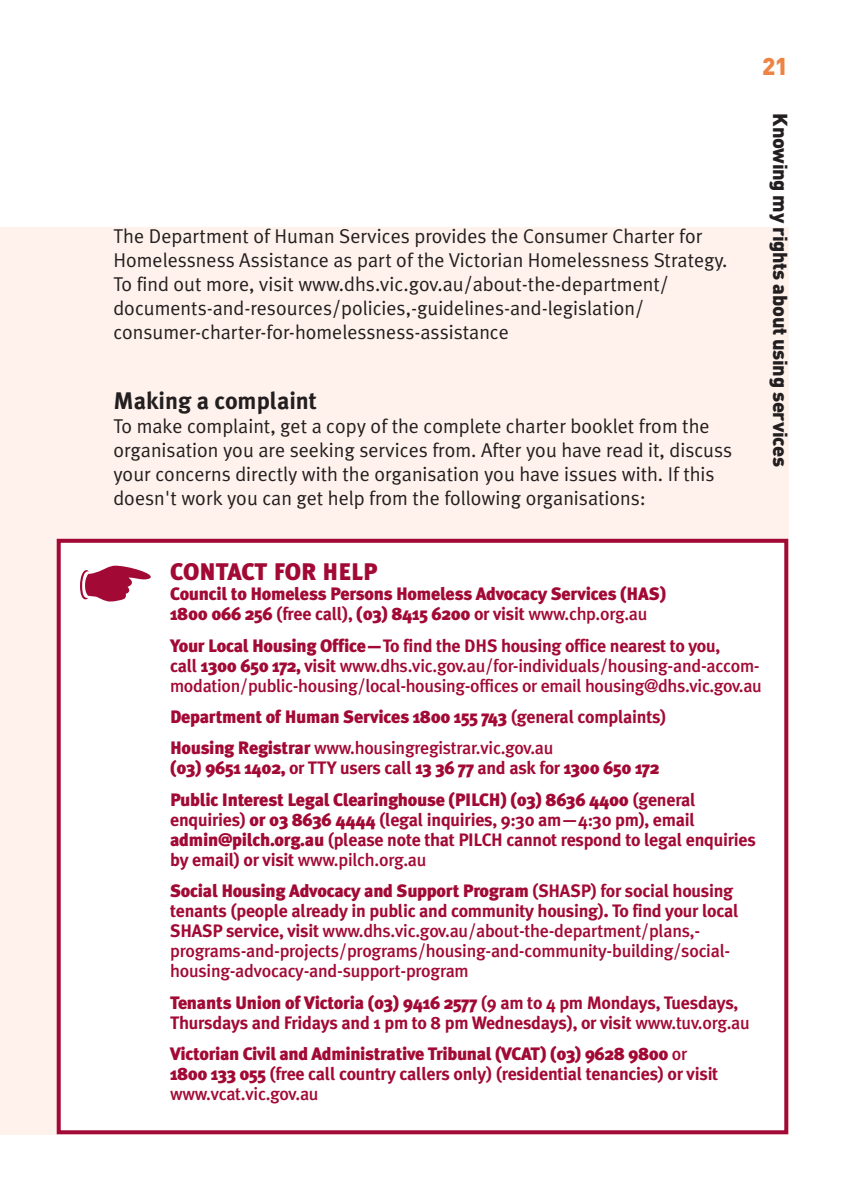
<style>
.page{position:relative;width:845px;height:1191px;background:#fff}
.page>*{position:absolute;margin:0;border:0;box-sizing:border-box;transform-origin:0 0}
.t1{font:700 24px "Meta Plus";color:#231f20}
.t2{font:900 24px "Meta Plus";color:#a20a35}
.t3{font:900 24px "DIN";color:#ee8344}
.t4{font:20px/24px "Meta Plus Normal";color:#231f20}
.t5{font:900 20px "DIN";letter-spacing:-.015em;color:#231f20}
.t6{font:500 18px/20px "Meta Plus";letter-spacing:-.015em;color:#a20a35}
.t7{font:900 18px/20px "Meta Plus";letter-spacing:-.015em;color:#a20a35}
.t8{font:700 18px/20px "Meta Plus";letter-spacing:-.015em;color:#a20a35}
.s1{font-weight:700}
.s2{font-weight:500}
.s3{font-weight:900}
</style>
<div class="page">
<div style="left:0;top:227px;width:788px;height:907px;background:#fff2ec"></div>
<div style="left:61px;top:543px;width:723px;height:587px;background:#fff"></div>
<div style="left:57px;top:539px;width:731px;height:595px;border:4px solid #a20a35"></div>
<p class="t4" style="left:113px;top:225px;width:615px">The Department of Human Services provides the Consumer Charter for Homelessness Assistance as part of the Victorian Homelessness Strategy.<br>To find out more, visit www.dhs.vic.gov.au/about-the-department/ documents-and-resources/policies,-guidelines-and-legislation/ consumer-charter-for-homelessness-assistance</p>
<p class="t1" style="left:113px;top:391px;width:205px">Making a complaint</p>
<p class="t4" style="left:113px;top:416px;width:620px">To make complaint, get a copy of the complete charter booklet from the organisation you are seeking services from. After you have read it, discuss your concerns directly with the organisation you have issues with. If this doesn't work you can get help from the following organisations:</p>
<p class="t3" style="left:762px;top:58px;width:28px">21</p>
<p class="t5" style="left:787px;top:113px;width:355px;rotate:90deg">Knowing my rights about using services</p>
<p class="t2" style="left:170px;top:563px;width:209px">CONTACT FOR HELP</p>
<p class="t7" style="left:170px;top:585px;width:497px">Council to Homeless Persons Homeless Advocacy Services (HAS)<br>1800 066 256 <span class="s1">(free call),</span> (03) 8415 6200 <span class="s1">or visit</span> <span class="s2">www.chp.org.au</span></p>
<p class="t6" style="left:170px;top:637px;width:593px"><span class="s3">Your Local Housing Office—</span><span class="s1">To find the DHS housing office nearest to you,<br>call</span> <span class="s3">1300 650 172,</span> <span class="s1">visit</span> www.dhs.vic.gov.au/for-individuals/housing-and-accom&shy;modation/public-housing/local-housing-offices or email housing@dhs.vic.gov.au</p>
<p class="t7" style="left:170px;top:702px;width:498px;line-height:31.4px">Department of Human Services 1800 155 743 <span class="s1">(general complaints)<br></span>Housing Registrar <span class="s2">www.housingregistrar.vic.gov.au</span></p>
<p class="t7" style="left:170px;top:754px;width:527px;line-height:31.4px">(03) 9651 1402, <span class="s1">or TTY users call</span> 13 36 77 <span class="s1">and ask for</span> 1300 650 172<br>Public Interest Legal Clearinghouse (PILCH) (03) 8636 4400 <span class="s1">(general</span></p>
<p class="t8" style="left:170px;top:811px;width:587px">enquiries) <span class="s3">or 03 8636 4444</span> (legal inquiries, 9:30 am—4:30 pm), email <span class="s3">admin@pilch.org.au</span> (please note that PILCH cannot respond to legal enquiries by email) or visit <span class="s2">www.pilch.org.au</span></p>
<p class="t6" style="left:170px;top:882px;width:570px"><span class="s3">Social Housing Advocacy and Support Program</span> <span class="s1">(SHASP) for social housing tenants (people already in public and community housing)</span><span class="s3">.</span> <span class="s1">To find your local SHASP service, visit</span> www.dhs.vic.gov.au/about-the-department/plans,- programs-and-projects/programs/housing-and-community-building/social&shy;housing-advocacy-and-support-program</p>
<p class="t8" style="left:170px;top:993px;width:581px"><span class="s3">Tenants Union of Victoria (03) 9416 2577</span> (9 am to 4 pm Mondays, Tuesdays,<br>Thursdays and Fridays and 1 pm to 8 pm Wednesdays), or visit <span class="s2">www.tuv.org.au</span></p>
<p class="t7" style="left:170px;top:1045px;width:550px">Victorian Civil and Administrative Tribunal (VCAT) (03) 9628 9800 <span class="s2">or<br></span>1800 133 055 <span class="s1">(free call country callers only) (residential tenancies) or visit </span><span class="s2">www.vcat.vic.gov.au</span></p>
</div>
